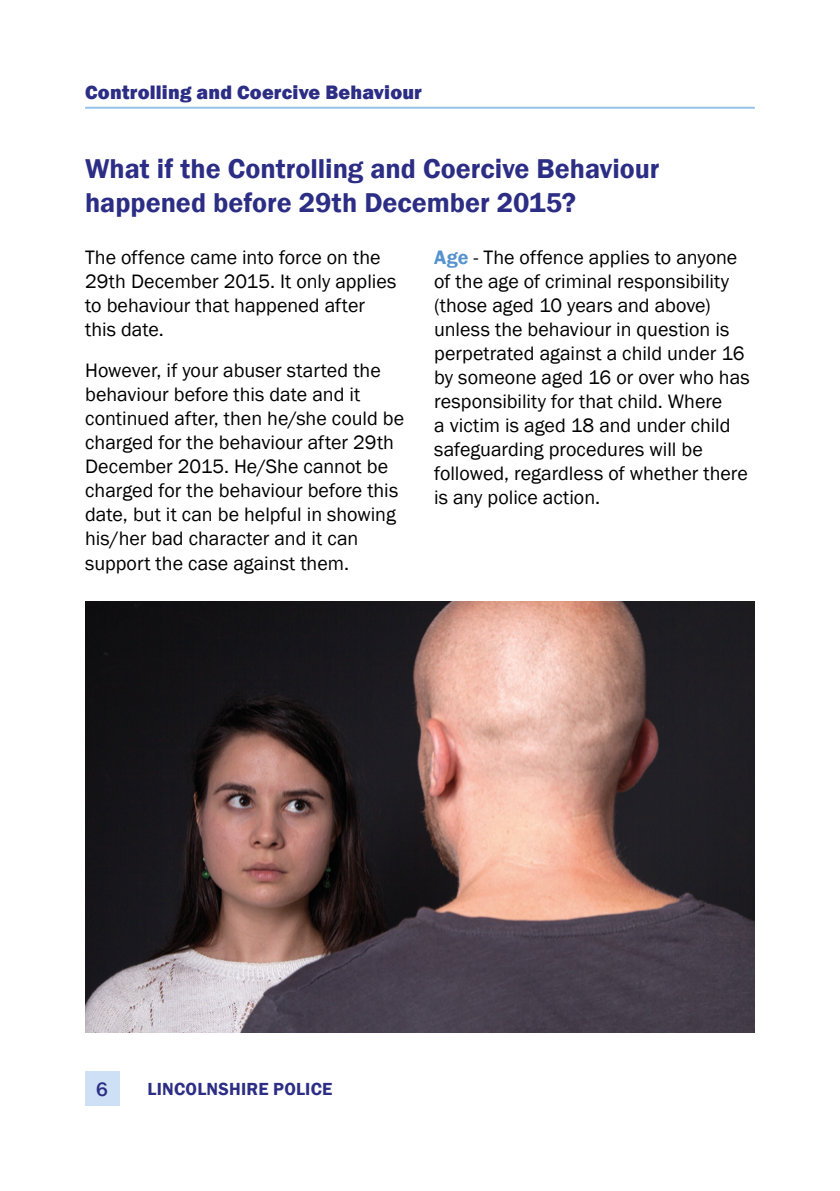
<style>
.page{position:relative;width:840px;height:1191px;background:#fff}
.page>*{position:absolute;margin:0;border:0;box-sizing:border-box;transform-origin:0 0}
.t1{font:600 28px/33.6px "Franklin Gothic";color:#2c2d84}
.t2{font:20px/24px "Franklin Gothic";color:#000}
.t3{font:800 20px "Franklin Gothic";letter-spacing:.01em;color:#2c2d84}
.t4{font:500 20px "Franklin Gothic";color:#2c2d84}
.t5{font:600 18px "Franklin Gothic";letter-spacing:.01em;color:#2c2d84}
.s1{font-weight:600;color:#5692ce}
</style>
<div class="page">
<div style="left:85px;top:1071px;width:34px;height:35px;background:#cee0f5"></div>
<hr style="left:85px;top:107px;width:669px;height:2px;background:#96c2e9">
<img style="left:85px;top:601px;width:669px;height:431px">
<p class="t3" style="left:85px;top:79px;width:338px">Controlling and Coercive Behaviour</p>
<h1 class="t1" style="left:85px;top:153px;width:575px">What if the Controlling and Coercive Behaviour happened before 29th December 2015?</h1>
<p class="t2" style="left:85px;top:246px;width:312px">The offence came into force on the<br>29th December 2015. It only applies to behaviour that happened after this date.</p>
<p class="t2" style="left:85px;top:359px;width:320px">However, if your abuser started the behaviour before this date and it continued after, then he/she could be charged for the behaviour after 29th December 2015. He/She cannot be charged for the behaviour before this date, but it can be helpful in showing his/her bad character and it can support the case against them.</p>
<p class="t2" style="left:434px;top:246px;width:317px"><span class="s1">Age</span> - The offence applies to anyone of the age of criminal responsibility (those aged 10 years and above) unless the behaviour in question is perpetrated against a child under 16 by someone aged 16 or over who has responsibility for that child. Where<br>a victim is aged 18 and under child safeguarding procedures will be followed, regardless of whether there is any police action.</p>
<p class="t4" style="left:96px;top:1076px;width:13px">6</p>
<p class="t5" style="left:147px;top:1078px;width:186px">LINCOLNSHIRE POLICE</p>
</div>
